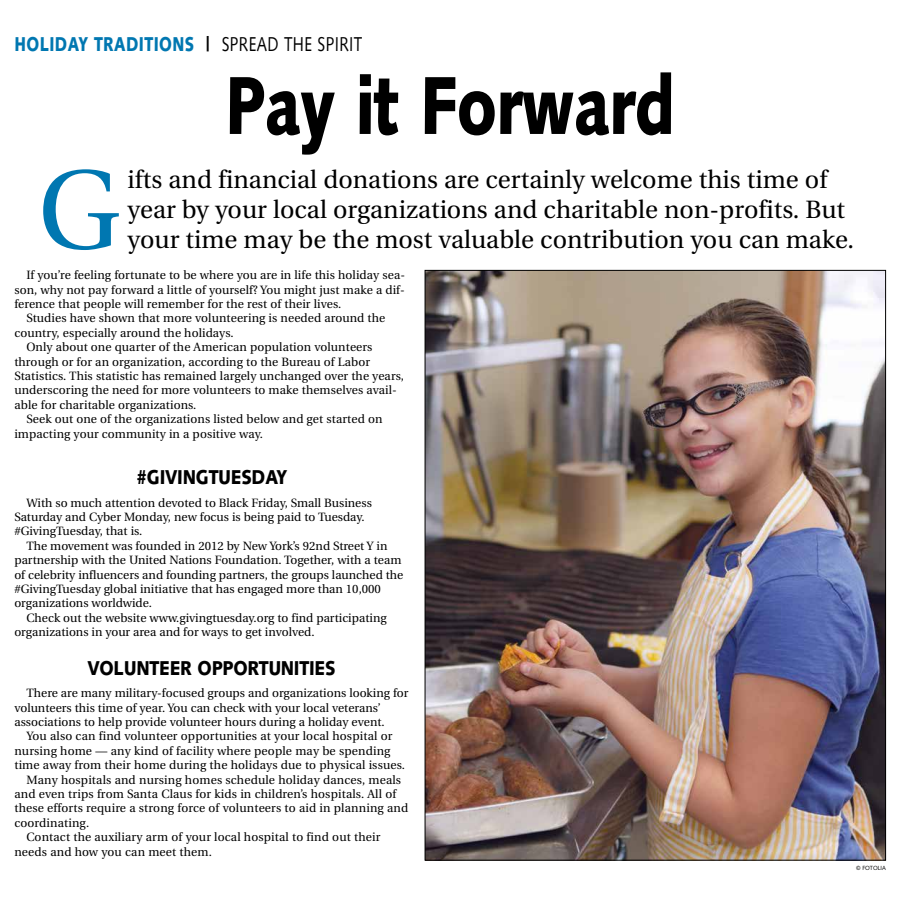
<style>
.page{position:relative;width:900px;height:908px;background:#fff}
.page>*{position:absolute;margin:0;border:0;box-sizing:border-box;transform-origin:0 0}
.t1{font:111.7px "Utopia";color:#0077b1}
.t2{font:900 82px "Syntax";letter-spacing:-.015em;color:#000;scale:.77 1}
.t3{font:25px/30px "Utopia";color:#000}
.t4{font:900 20px "Syntax";letter-spacing:-.015em;color:#000;scale:.86 1}
.t5{font:900 20px "Syntax";letter-spacing:.025em;color:#0077b1;scale:.77 1}
.t6{font:12px/14.4px "Utopia";letter-spacing:.005em;color:#000}
.t7{font:6px "Syntax";letter-spacing:-.01em;color:#000;scale:.95 1}
.s1{color:#000}
.s2{font-weight:400;color:#000}
</style>
<div class="page">
<img style="left:427px;top:272px;width:457px;height:586px">
<h3 class="t5" style="left:14px;top:32px;width:453px">HOLIDAY TRADITIONS <span class="s1">|</span> <span class="s2">SPREAD THE SPIRIT</span></h3>
<h2 class="t2" style="left:225px;top:57px;width:586px">Pay it Forward</h2>
<h1 class="t1" style="left:38px;top:149px;width:83px">G</h1>
<h3 class="t3" style="left:128px;top:165px;width:728px">ifts and financial donations are certainly welcome this time of year by your local organizations and charitable non-profits. But your time may be the most valuable contribution you can make.</h3>
<p class="t6" style="left:26px;top:268px;width:380px">If you’re feeling fortunate to be where you are in life this holiday sea-</p>
<p class="t6" style="left:14px;top:282px;width:392px">son, why not pay forward a little of yourself? You might just make a dif-</p>
<p class="t6" style="left:14px;top:297px;width:328px">ference that people will remember for the rest of their lives.</p>
<p class="t6" style="left:26px;top:311px;width:360px">Studies have shown that more volunteering is needed around the</p>
<p class="t6" style="left:14px;top:325px;width:221px">country, especially around the holidays.</p>
<p class="t6" style="left:26px;top:340px;width:348px">Only about one quarter of the American population volunteers</p>
<p class="t6" style="left:14px;top:354px;width:357px">through or for an organization, according to the Bureau of Labor</p>
<p class="t6" style="left:14px;top:369px;width:391px">Statistics. This statistic has remained largely unchanged over the years,</p>
<p class="t6" style="left:14px;top:383px;width:384px">underscoring the need for more volunteers to make themselves avail-</p>
<p class="t6" style="left:14px;top:397px;width:184px">able for charitable organizations.</p>
<p class="t6" style="left:26px;top:412px;width:358px">Seek out one of the organizations listed below and get started on</p>
<p class="t6" style="left:14px;top:426px;width:250px">impacting your community in a positive way.</p>
<h3 class="t4" style="left:136px;top:465px;width:177px">#GIVINGTUESDAY</h3>
<p class="t6" style="left:14px;top:495px;width:359px;text-indent:12px">With so much attention devoted to Black Friday, Small Business<br>Saturday and Cyber Monday, new focus is being paid to Tuesday. #GivingTuesday, that is.</p>
<p class="t6" style="left:14px;top:538px;width:391px;text-indent:12px">The movement was founded in 2012 by New York’s 92nd Street Y in partnership with the United Nations Foundation. Together, with a team of celebrity influencers and founding partners, the groups launched the #GivingTuesday global initiative that has engaged more than 10,000 organizations worldwide.</p>
<p class="t6" style="left:14px;top:610px;width:374px;text-indent:12px">Check out the website www.givingtuesday.org to find participating organizations in your area and for ways to get involved.</p>
<h3 class="t4" style="left:87px;top:655px;width:290px">VOLUNTEER OPPORTUNITIES</h3>
<p class="t6" style="left:14px;top:685px;width:396px;text-indent:12px">There are many military-focused groups and organizations looking for volunteers this time of year. You can check with your local veterans’ associations to help provide volunteer hours during a holiday event.</p>
<p class="t6" style="left:26px;top:729px;width:368px">You also can find volunteer opportunities at your local hospital or</p>
<p class="t6" style="left:14px;top:743px;width:378px">nursing home — any kind of facility where people may be spending</p>
<p class="t6" style="left:14px;top:757px;width:392px">time away from their home during the holidays due to physical issues.</p>
<p class="t6" style="left:26px;top:772px;width:376px">Many hospitals and nursing homes schedule holiday dances, meals</p>
<p class="t6" style="left:14px;top:786px;width:383px">and even trips from Santa Claus for kids in children’s hospitals. All of</p>
<p class="t6" style="left:14px;top:801px;width:395px">these efforts require a strong force of volunteers to aid in planning and</p>
<p class="t6" style="left:14px;top:815px;width:76px">coordinating.</p>
<p class="t6" style="left:26px;top:829px;width:356px">Contact the auxiliary arm of your local hospital to find out their</p>
<p class="t6" style="left:14px;top:844px;width:199px">needs and how you can meet them.</p>
<p class="t7" style="left:856px;top:863px;width:33px">© FOTOLIA</p>
</div>
